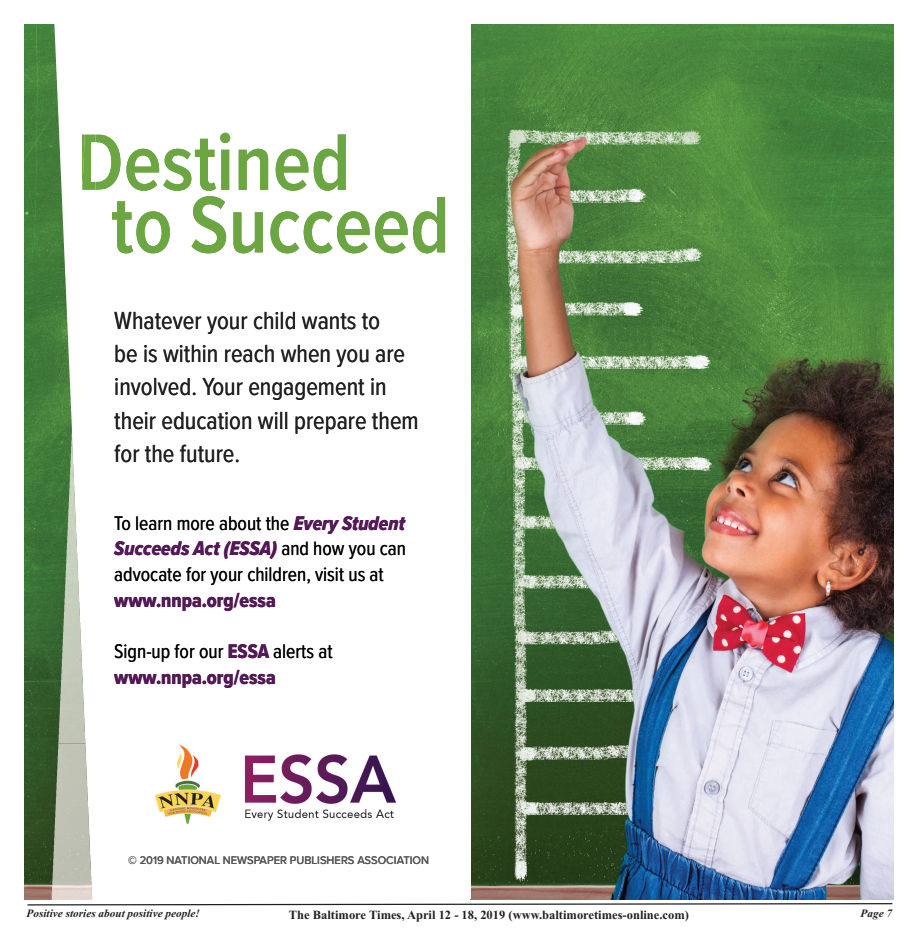
<style>
.page{position:relative;width:917px;height:947px;background:#fff}
.page>*{position:absolute;margin:0;border:0;box-sizing:border-box;transform-origin:0 0}
.t1{font:83px "Proxima Nova Cond Semibold+LMGOTL";color:#6ca642}
.t2{font:25.62px "Proxima Nova Cond Regular+OMVYBR";color:#212121}
.t3{font:20.5px "Proxima Nova Cond Regular+OMVYBR";color:#000}
.t4{font:20.5px "Proxima Nova Cond Extrabld+HEWQNJ";color:#541a57}
.t5{font:20.5px "Proxima Nova Cond Extrabld It+NAVAJV";color:#541a57}
.t6{font:700 12.5px "Times New Roman";color:#231f20}
.t7{font:11.5px "Proxima Nova Medium+SOGLJC";color:#575757}
.t8{font:italic 700 11.25px "Times New Roman";color:#231f20}
.s1{font-family:"Proxima Nova Cond Extrabld It+NAVAJV";color:#541a57}
.s2{font-family:"Proxima Nova Cond Regular+OMVYBR";color:#000}
.s3{font-family:"Proxima Nova Cond Extrabld+HEWQNJ";color:#541a57}
</style>
<div class="page">
<svg style="left:27px;top:903px;width:866px;height:3px"></svg>
<img style="left:471px;top:24px;width:422px;height:875px">
<img style="left:25px;top:24px;width:29px;height:875px">
<img style="left:155px;top:744px;width:242px;height:80px">
<svg style="left:54px;top:24px;width:18px;height:719px"></svg>
<img style="left:95px;top:134px;width:2px;height:49px">
<img style="left:82px;top:134px;width:13px;height:49px">
<svg style="left:82px;top:183px;width:15px;height:7px"></svg>
<img style="left:65px;top:433px;width:13px;height:153px">
<img style="left:58px;top:586px;width:27px;height:157px">
<img style="left:51px;top:743px;width:41px;height:156px">
<p class="t1" style="left:77px;top:113px;width:275px">Destined</p>
<p class="t1" style="left:111px;top:175px;width:340px">to Succeed</p>
<p class="t2" style="left:114px;top:311px;width:267px">Whatever your child wants to</p>
<p class="t2" style="left:114px;top:344px;width:292px">be is within reach when you are</p>
<p class="t2" style="left:114px;top:377px;width:274px">involved. Your engagement in</p>
<p class="t2" style="left:114px;top:411px;width:306px">their education will prepare them</p>
<p class="t2" style="left:114px;top:444px;width:127px">for the future.</p>
<p class="t3" style="left:114px;top:515px;width:292px">To learn more about the <span class="s1">Every Student</span></p>
<p class="t5" style="left:114px;top:536px;width:293px">Succeeds Act (ESSA) <span class="s2">and how you can</span></p>
<p class="t3" style="left:114px;top:567px;width:271px">advocate for your children, visit us at</p>
<p class="t4" style="left:114px;top:588px;width:163px">www.nnpa.org/essa</p>
<p class="t3" style="left:114px;top:644px;width:220px">Sign-up for our <span class="s3">ESSA</span> alerts at</p>
<p class="t4" style="left:114px;top:664px;width:163px">www.nnpa.org/essa</p>
<p class="t7" style="left:128px;top:856px;width:302px">© 2019 NATIONAL NEWSPAPER PUBLISHERS ASSOCIATION</p>
<p class="t8" style="left:27px;top:907px;width:175px">Positive stories about positive people!</p>
<p class="t6" style="left:289px;top:907px;width:401px">The Baltimore Times, April 12 - 18, 2019 (www.baltimoretimes-online.com)</p>
<p class="t8" style="left:860px;top:907px;width:33px">Page 7</p>
</div>
